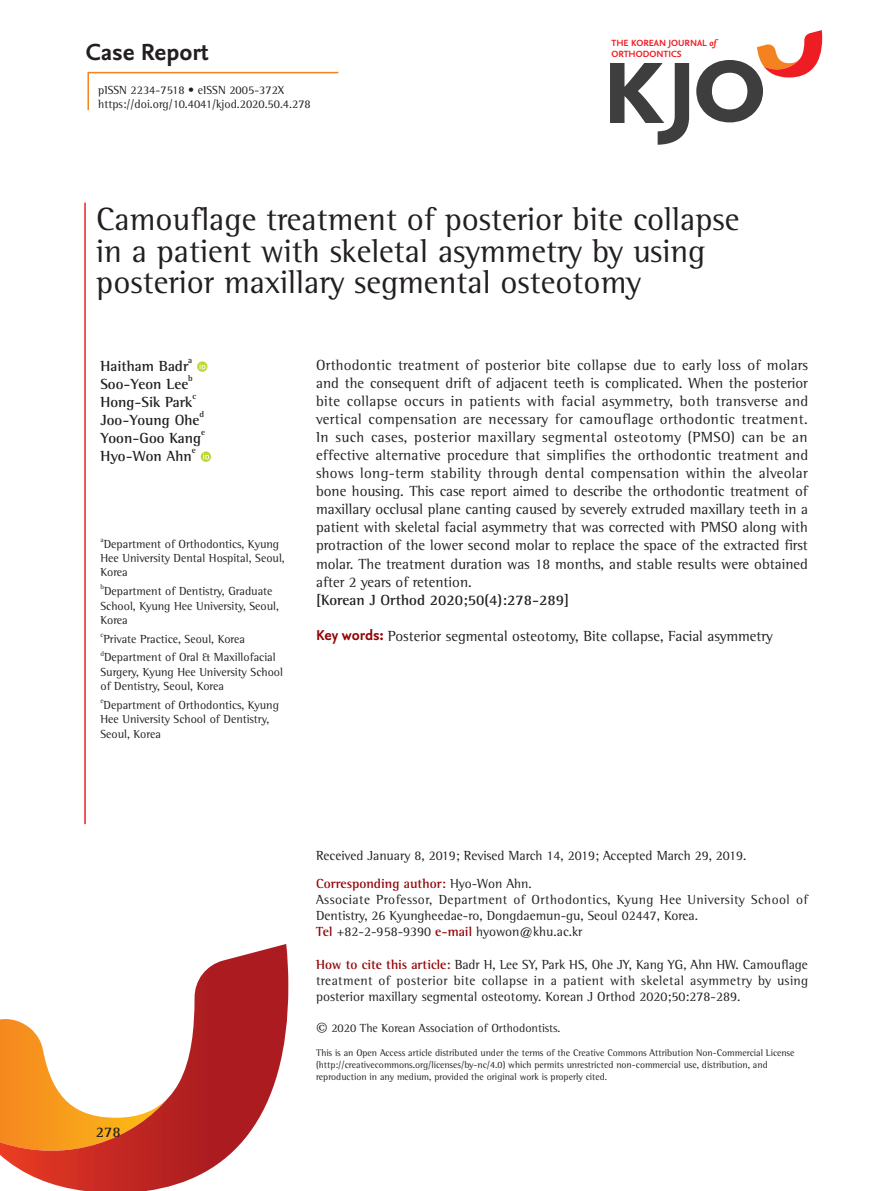
<style>
.page{position:relative;width:893px;height:1191px;background:#fff}
.page>*{position:absolute;margin:0;border:0;box-sizing:border-box;transform-origin:0 0}
.t1{font:33px/31.3px "Rotis Semi Serif Std";color:#231f20}
.t2{font:700 24.3px "Nexus Sans";color:#231f20}
.t3{font:15px/18px "Rotis Semi Serif Std";color:#231f20;text-align:justify}
.t4{font:700 15px "Rotis Semi Serif Std";color:#231f20}
.t5{font:13.5px/16.2px "Rotis Semi Serif Std";color:#231f20}
.t6{font:12px/14.4px "Rotis Semi Serif Std";color:#231f20}
.t7{font:9.75px/11.7px "Rotis Semi Serif Std";color:#231f20}
.t8{font:9.45px "Nexus Sans Bold SC";color:#ee1d23}
.t9{font:700 8.7px "Rotis Semi Serif Std";color:#231f20}
.t10{font:7.05px "Rotis Semi Serif Std";color:#231f20}
.s1{font-family:"Nexus Sans";font-weight:700;font-style:italic}
.s2{font-family:"Nexus Sans";font-weight:700;color:#920407}
.s3{font-weight:700;color:#920407}
.s4{font-family:"Minion Pro";font-size:16.5px}
</style>
<div class="page">
<svg style="left:197px;top:361px;width:10px;height:11px"></svg>
<svg style="left:200px;top:363px;width:5px;height:6px"></svg>
<svg style="left:201px;top:451px;width:10px;height:11px"></svg>
<svg style="left:203px;top:453px;width:6px;height:6px"></svg>
<hr style="left:84px;top:203px;width:2px;height:621px;background:#ee1d23">
<svg style="left:0;top:944px;width:288px;height:247px"></svg>
<svg style="left:696px;top:30px;width:126px;height:92px"></svg>
<svg style="left:610px;top:63px;width:79px;height:82px"></svg>
<svg style="left:87px;top:71px;width:252px;height:40px"></svg>
<p class="t8" style="left:611px;top:37px;width:106px">THE KOREAN JOURNAL <span class="s1">of</span></p>
<h2 class="t2" style="left:86px;top:37px;width:124px">Case Report</h2>
<p class="t8" style="left:611px;top:48px;width:72px">ORTHODONTICS</p>
<p class="t6" style="left:98px;top:82px;width:214px">pISSN 2234-7518 • eISSN 2005-372X https://doi.org/10.4041/kjod.2020.50.4.278</p>
<h1 class="t1" style="left:96px;top:203px;width:645px">Camouflage treatment of posterior bite collapse in a patient with skeletal asymmetry by using posterior maxillary segmental osteotomy</h1>
<p class="t4" style="left:100px;top:356px;width:90px">Haitham Badr</p>
<p class="t9" style="left:188px;top:355px;width:6px">a</p>
<p class="t4" style="left:100px;top:374px;width:89px">Soo-Yeon Lee</p>
<p class="t9" style="left:188px;top:373px;width:6px">b</p>
<p class="t4" style="left:100px;top:392px;width:94px">Hong-Sik Park</p>
<p class="t9" style="left:192px;top:391px;width:5px">c</p>
<p class="t4" style="left:100px;top:410px;width:100px">Joo-Young Ohe</p>
<p class="t9" style="left:199px;top:409px;width:6px">d</p>
<p class="t4" style="left:100px;top:428px;width:102px">Yoon-Goo Kang</p>
<p class="t9" style="left:201px;top:427px;width:6px">e</p>
<p class="t4" style="left:100px;top:446px;width:93px">Hyo-Won Ahn</p>
<p class="t9" style="left:192px;top:445px;width:6px">e</p>
<p class="t10" style="left:100px;top:535px;width:5px">a</p>
<p class="t6" style="left:100px;top:536px;width:186px">Department of Orthodontics, Kyung<br>Hee University Dental Hospital, Seoul,<br>Korea</p>
<p class="t10" style="left:100px;top:583px;width:5px">b</p>
<p class="t6" style="left:100px;top:584px;width:180px;text-indent:4px">Department of Dentistry, Graduate<br>School, Kyung Hee University, Seoul,<br>Korea</p>
<p class="t10" style="left:100px;top:630px;width:4px">c</p>
<p class="t6" style="left:103px;top:631px;width:143px">Private Practice, Seoul, Korea</p>
<p class="t10" style="left:100px;top:649px;width:5px">d</p>
<p class="t6" style="left:100px;top:650px;width:184px;text-indent:4px">Department of Oral &amp; Maxillofacial<br>Surgery, Kyung Hee University School of Dentistry, Seoul, Korea</p>
<p class="t10" style="left:100px;top:696px;width:5px">e</p>
<p class="t6" style="left:100px;top:697px;width:180px">Department of Orthodontics, Kyung<br>Hee University School of Dentistry,<br>Seoul, Korea</p>
<p class="t3" style="left:316px;top:356px;width:494px">Orthodontic treatment of posterior bite collapse due to early loss of molars and the consequent drift of adjacent teeth is complicated. When the posterior bite collapse occurs in patients with facial asymmetry, both transverse and vertical compensation are necessary for camouflage orthodontic treatment.<br>In such cases, posterior maxillary segmental osteotomy (PMSO) can be an effective alternative procedure that simplifies the orthodontic treatment and shows long-term stability through dental compensation within the alveolar bone housing. This case report aimed to describe the orthodontic treatment of maxillary occlusal plane canting caused by severely extruded maxillary teeth in a patient with skeletal facial asymmetry that was corrected with PMSO along with protraction of the lower second molar to replace the space of the extracted first molar. The treatment duration was 18 months, and stable results were obtained after 2 years of retention.</p>
<p class="t4" style="left:316px;top:590px;width:254px">[Korean J Orthod 2020;50(4):278-289]</p>
<p class="t3" style="left:316px;top:626px;width:458px"><span class="s2">Key words:</span> Posterior segmental osteotomy, Bite collapse, Facial asymmetry</p>
<p class="t4" style="left:96px;top:1122px;width:27px">278</p>
<p class="t5" style="left:316px;top:841px;width:432px;line-height:28px">Received January 8, 2019; Revised March 14, 2019; Accepted March 29, 2019.<br><span class="s3">Corresponding author:</span> Hyo-Won Ahn.</p>
<p class="t5" style="left:316px;top:891px;width:493px">Associate Professor, Department of Orthodontics, Kyung Hee University School of<br>Dentistry, 26 Kyungheedae-ro, Dongdaemun-gu, Seoul 02447, Korea.<br><span class="s3">Tel</span> +82-2-958-9390 <span class="s3">e-mail</span> hyowon@khu.ac.kr</p>
<p class="t5" style="left:316px;top:956px;width:494px;text-align:justify"><span class="s3">How to cite this article:</span> Badr H, Lee SY, Park HS, Ohe JY, Kang YG, Ahn HW. Camouflage treatment of posterior bite collapse in a patient with skeletal asymmetry by using posterior maxillary segmental osteotomy. Korean J Orthod 2020;50:278-289.</p>
<p class="t6" style="left:316px;top:1020px;width:246px"><span class="s4">©</span> 2020 The Korean Association of Orthodontists.</p>
<p class="t7" style="left:316px;top:1047px;width:480px">This is an Open Access article distributed under the terms of the Creative Commons Attribution Non-Commercial License (http://creativecommons.org/licenses/by-nc/4.0) which permits unrestricted non-commercial use, distribution, and reproduction in any medium, provided the original work is properly cited.</p>
</div>
